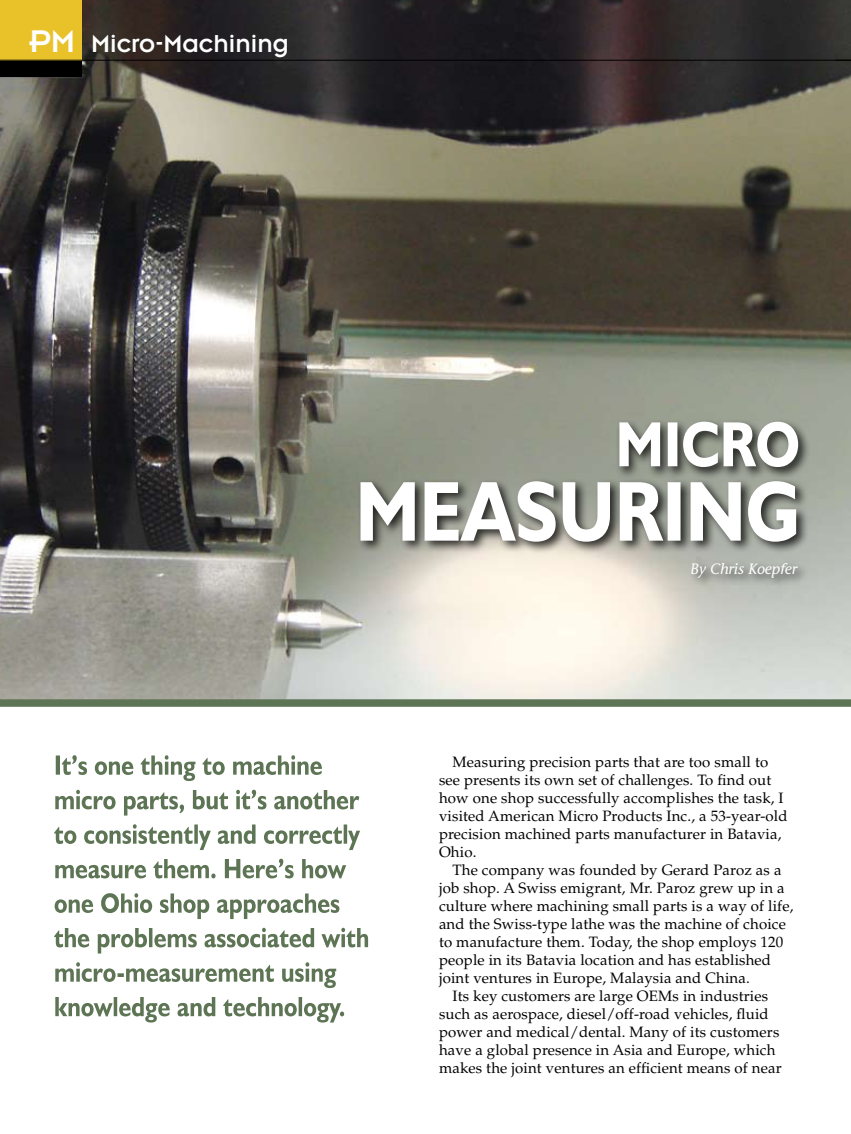
<style>
.page{position:relative;width:851px;height:1134px;background:#fff}
.page>*{position:absolute;margin:0;border:0;box-sizing:border-box;transform-origin:0 0}
.t1{font:27px "Insignia LT Std";color:#fff}
.t2{font:15px/18px "Palatino LT Std";letter-spacing:.01em;color:#000}
.t3{font:italic 500 15px "Stone Informal Std";color:#fff}
.s1{font-size:34.5px}
</style>
<div class="page">
<img style="left:0;top:0;width:850px;height:699px">
<div style="left:0;top:60px;width:81px;height:17px;background:#000"></div>
<div style="left:0;top:0;width:81px;height:60px;background:#e9c22a"></div>
<hr style="left:0;top:60px;width:850px;height:1px;background:#000">
<div style="left:0;top:699px;width:850px;height:8px;background:#5e7555"></div>
<div style="left:688px;top:559px;width:120px;height:30px;background:#000;opacity:.75"></div>
<div style="left:357px;top:477px;width:452px;height:77px;background:#000;opacity:.75"></div>
<svg style="left:360px;top:481px;width:436px;height:61px"></svg>
<div style="left:615px;top:418px;width:195px;height:61px;background:#000;opacity:.75"></div>
<svg style="left:619px;top:422px;width:179px;height:45px"></svg>
<svg style="left:55px;top:997px;width:289px;height:26px"></svg>
<svg style="left:55px;top:962px;width:281px;height:26px"></svg>
<svg style="left:54px;top:928px;width:314px;height:26px"></svg>
<svg style="left:55px;top:893px;width:284px;height:26px"></svg>
<svg style="left:55px;top:859px;width:291px;height:19px"></svg>
<svg style="left:54px;top:824px;width:306px;height:26px"></svg>
<svg style="left:55px;top:790px;width:304px;height:26px"></svg>
<svg style="left:56px;top:755px;width:266px;height:26px"></svg>
<h1 class="t1" style="left:29px;top:30px;width:261px"><span class="s1">PM</span> Micro-Machining</h1>
<p class="t3" style="left:690px;top:560px;width:108px">By Chris Koepfer</p>
<p class="t2" style="left:439px;top:753px;width:350px;text-indent:14px">Measuring precision parts that are too small to see presents its own set of challenges. To find out how one shop successfully accomplishes the task, I visited American Micro Products Inc., a 53-year-old precision machined parts manufacturer in Batavia, Ohio.</p>
<p class="t2" style="left:452px;top:861px;width:330px">The company was founded by Gerard Paroz as a</p>
<p class="t2" style="left:439px;top:879px;width:347px">job shop. A Swiss emigrant, Mr. Paroz grew up in a</p>
<p class="t2" style="left:439px;top:897px;width:356px">culture where machining small parts is a way of life,</p>
<p class="t2" style="left:439px;top:915px;width:348px">and the Swiss-type lathe was the machine of choice</p>
<p class="t2" style="left:439px;top:933px;width:346px">to manufacture them. Today, the shop employs 120</p>
<p class="t2" style="left:439px;top:951px;width:333px">people in its Batavia location and has established</p>
<p class="t2" style="left:439px;top:969px;width:312px">joint ventures in Europe, Malaysia and China.</p>
<p class="t2" style="left:452px;top:987px;width:317px">Its key customers are large OEMs in industries</p>
<p class="t2" style="left:439px;top:1005px;width:331px">such as aerospace, diesel/off-road vehicles, fluid</p>
<p class="t2" style="left:439px;top:1023px;width:342px">power and medical/dental. Many of its customers</p>
<p class="t2" style="left:439px;top:1041px;width:338px">have a global presence in Asia and Europe, which</p>
<p class="t2" style="left:439px;top:1059px;width:344px">makes the joint ventures an efficient means of near</p>
</div>
